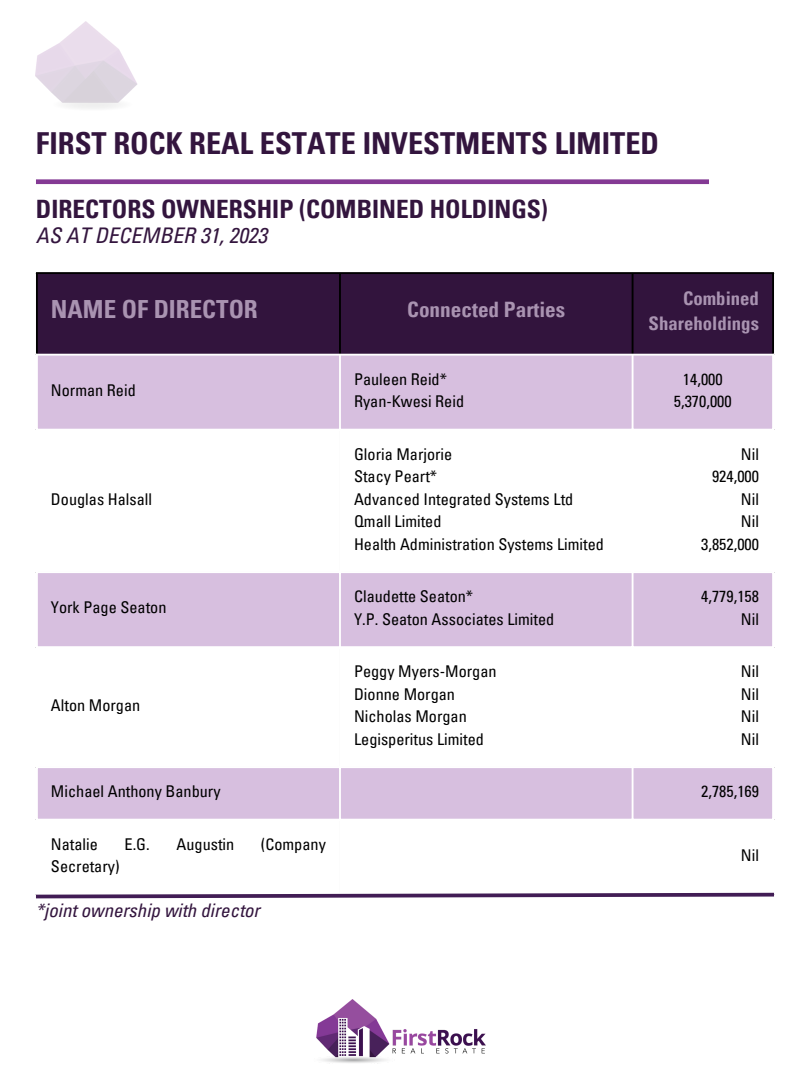
<style>
.page{position:relative;width:810px;height:1080px;background:#fff}
.page>*{position:absolute;margin:0;border:0;box-sizing:border-box;transform-origin:0 0}
.t1{font:700 condensed 30.38px "Univers LT Pro";color:#33153e}
.t2{font:700 condensed 25.38px "Univers LT Pro";color:#33153e}
.t3{font:700 condensed 25px "Univers LT Pro";color:#a993b1}
.t4{font:italic condensed 21.62px "Univers LT Pro";color:#33153e}
.t5{font:700 condensed 21.25px "Univers LT Pro";color:#a993b1}
.t6{font:italic condensed 18.75px "Univers LT Pro";color:#33153e}
.t7{font:700 condensed 18.75px/25.2px "Univers LT Pro";color:#a993b1;text-align:right}
.t8{font:condensed 16.25px "Univers LT Pro";color:#000}
</style>
<div class="page">
<div style="left:38px;top:274px;width:734px;height:80px;background:#32143d"></div>
<svg style="left:38px;top:356px;width:734px;height:463px"></svg>
<hr style="left:36px;top:274px;width:2px;height:80px;background:#000">
<hr style="left:339px;top:274px;width:2px;height:80px;background:#000">
<hr style="left:632px;top:274px;width:2px;height:80px;background:#000">
<hr style="left:772px;top:274px;width:2px;height:80px;background:#000">
<hr style="left:36px;top:272px;width:738px;height:2px;background:#000">
<hr style="left:339px;top:356px;width:2px;height:538px;background:#fff">
<hr style="left:632px;top:356px;width:2px;height:538px;background:#fff">
<hr style="left:36px;top:429px;width:738px;height:2px;background:#fff">
<hr style="left:36px;top:571px;width:738px;height:2px;background:#fff">
<hr style="left:36px;top:646px;width:738px;height:2px;background:#fff">
<hr style="left:36px;top:766px;width:738px;height:2px;background:#fff">
<div style="left:36px;top:179px;width:673px;height:5px;background:#843a94"></div>
<svg style="left:35px;top:892px;width:740px;height:7px"></svg>
<img style="left:316px;top:999px;width:170px;height:64px">
<img style="left:36px;top:21px;width:101px;height:88px">
<p class="t1" style="left:36px;top:132px;width:625px">FIRST ROCK REAL ESTATE INVESTMENTS LIMITED</p>
<p class="t2" style="left:36px;top:200px;width:513px">DIRECTORS OWNERSHIP (COMBINED HOLDINGS)</p>
<p class="t4" style="left:36px;top:228px;width:233px">AS AT DECEMBER 31, 2023</p>
<p class="t3" style="left:51px;top:300px;width:208px">NAME OF DIRECTOR</p>
<h1 class="t5" style="left:407px;top:302px;width:160px">Connected Parties</h1>
<h2 class="t7" style="left:649px;top:288px;width:112px">Combined<br>Shareholdings</h2>
<p class="t8" style="left:51px;top:384px;width:86px">Norman Reid</p>
<p class="t8" style="left:51px;top:493px;width:103px">Douglas Halsall</p>
<p class="t8" style="left:51px;top:602px;width:117px">York Page Seaton</p>
<p class="t8" style="left:51px;top:699px;width:91px">Alton Morgan</p>
<p class="t8" style="left:354px;top:373px;width:94px">Pauleen Reid*</p>
<p class="t8" style="left:354px;top:395px;width:112px">Ryan-Kwesi Reid</p>
<p class="t8" style="left:354px;top:448px;width:100px">Gloria Marjorie</p>
<p class="t8" style="left:354px;top:470px;width:85px">Stacy Peart*</p>
<p class="t8" style="left:354px;top:493px;width:221px">Advanced Integrated Systems Ltd</p>
<p class="t8" style="left:354px;top:515px;width:89px">Qmall Limited</p>
<p class="t8" style="left:354px;top:538px;width:251px">Health Administration Systems Limited</p>
<p class="t8" style="left:354px;top:590px;width:121px">Claudette Seaton*</p>
<p class="t8" style="left:354px;top:613px;width:202px">Y.P. Seaton Associates Limited</p>
<p class="t8" style="left:354px;top:665px;width:144px">Peggy Myers-Morgan</p>
<p class="t8" style="left:354px;top:688px;width:103px">Dionne Morgan</p>
<p class="t8" style="left:354px;top:710px;width:114px">Nicholas Morgan</p>
<p class="t8" style="left:354px;top:733px;width:131px">Legisperitus Limited</p>
<p class="t8" style="left:683px;top:373px;width:41px">14,000</p>
<p class="t8" style="left:674px;top:395px;width:59px">5,370,000</p>
<p class="t8" style="left:741px;top:448px;width:20px">Nil</p>
<p class="t8" style="left:712px;top:470px;width:48px">924,000</p>
<p class="t8" style="left:741px;top:493px;width:20px">Nil</p>
<p class="t8" style="left:741px;top:515px;width:20px">Nil</p>
<p class="t8" style="left:701px;top:538px;width:59px">3,852,000</p>
<p class="t8" style="left:701px;top:590px;width:59px">4,779,158</p>
<p class="t8" style="left:741px;top:613px;width:20px">Nil</p>
<p class="t8" style="left:741px;top:665px;width:20px">Nil</p>
<p class="t8" style="left:741px;top:688px;width:20px">Nil</p>
<p class="t8" style="left:741px;top:710px;width:20px">Nil</p>
<p class="t8" style="left:741px;top:733px;width:20px">Nil</p>
<p class="t8" style="left:51px;top:785px;width:171px">Michael Anthony Banbury</p>
<p class="t8" style="left:701px;top:785px;width:59px">2,785,169</p>
<p class="t8" style="left:51px;top:838px;width:48px">Natalie</p>
<p class="t8" style="left:125px;top:838px;width:27px">E.G.</p>
<p class="t8" style="left:177px;top:838px;width:59px">Augustin</p>
<p class="t8" style="left:261px;top:838px;width:66px">(Company</p>
<p class="t8" style="left:51px;top:860px;width:70px">Secretary)</p>
<p class="t8" style="left:741px;top:849px;width:20px">Nil</p>
<p class="t6" style="left:36px;top:904px;width:225px">*joint ownership with director</p>
</div>
